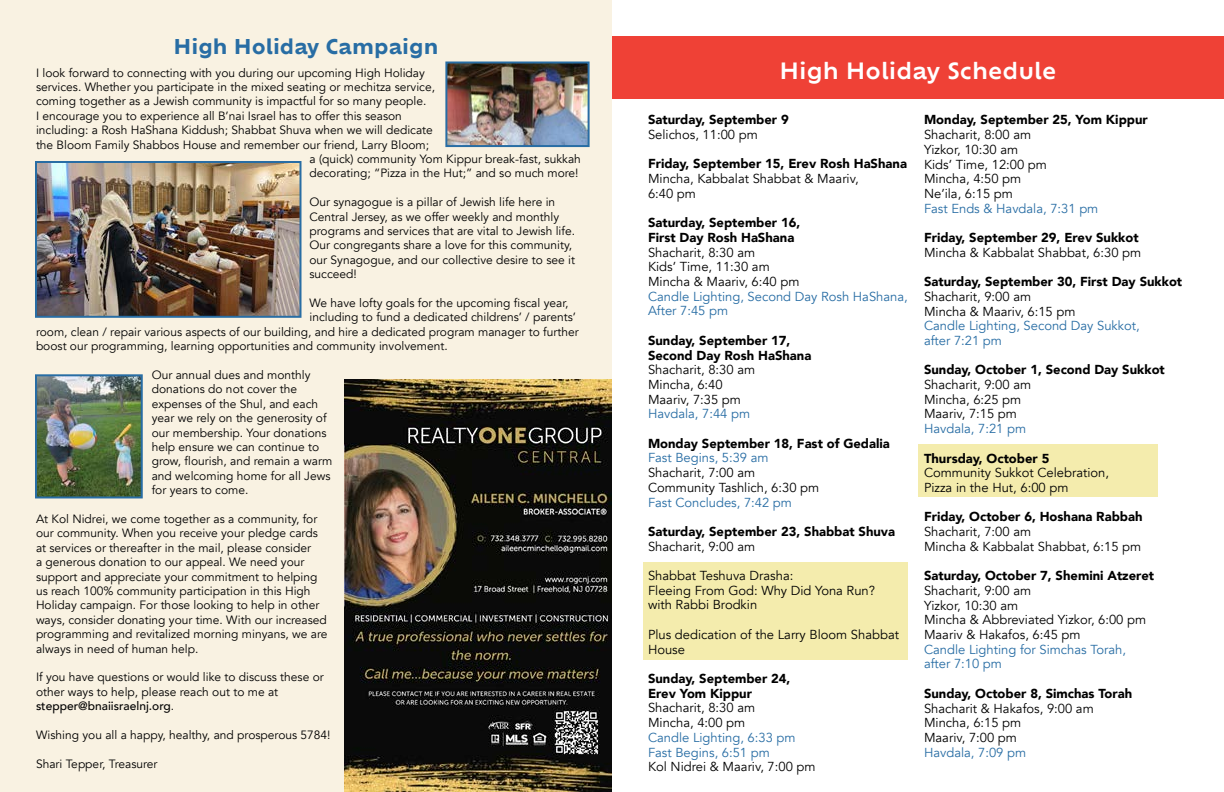
<style>
.page{position:relative;width:1224px;height:792px;background:#fff}
.page>*{position:absolute;margin:0;border:0;box-sizing:border-box;transform-origin:0 0}
.t1{font:600 22px "Ofelia Text";color:#fff}
.t2{font:700 20px "Ofelia Text";color:#286da4}
.t3{font:13px/14.7px "Avenir";color:#000}
.t4{font:900 13px/14.7px "Avenir";color:#000}
.t5{font:13px/14.7px "Avenir";color:#286da4}
.t6{font:12px/14.4px "Avenir";color:#000}
.s1{font-weight:500}
</style>
<div class="page">
<div style="left:643px;top:562px;width:264px;height:97px;background:#f4ecad"></div>
<div style="left:918px;top:445px;width:240px;height:52px;background:#f4ecad"></div>
<div style="left:612px;top:36px;width:612px;height:63px;background:#ef4136"></div>
<div style="left:0;top:0;width:612px;height:792px;background:#f9f2e2"></div>
<img style="left:345px;top:379px;width:267px;height:413px">
<img style="left:38px;top:164px;width:261px;height:151px">
<div style="left:35px;top:161px;width:267px;height:157px;border:2px solid #286da4"></div>
<img style="left:38px;top:377px;width:102px;height:118px">
<div style="left:35px;top:374px;width:108px;height:124px;border:2px solid #286da4"></div>
<img style="left:448px;top:65px;width:139px;height:79px">
<div style="left:445px;top:62px;width:145px;height:85px;border:2px solid #286da4"></div>
<h2 class="t2" style="left:174px;top:31px;width:266px">High Holiday Campaign</h2>
<p class="t6" style="left:36px;top:65px;width:390px">I look forward to connecting with you during our upcoming High Holiday</p>
<h1 class="t1" style="left:780px;top:54px;width:278px">High Holiday Schedule</h1>
<p class="t6" style="left:36px;top:80px;width:401px">services. Whether you participate in the mixed seating or mechitza service,</p>
<p class="t6" style="left:36px;top:94px;width:392px">coming together as a Jewish community is impactful for so many people.</p>
<p class="t6" style="left:36px;top:109px;width:367px">I encourage you to experience all B’nai Israel has to offer this season</p>
<p class="t6" style="left:36px;top:123px;width:398px">including: a Rosh HaShana Kiddush; Shabbat Shuva when we will dedicate</p>
<p class="t6" style="left:36px;top:137px;width:395px">the Bloom Family Shabbos House and remember our friend, Larry Bloom;</p>
<p class="t6" style="left:310px;top:152px;width:273px">a (quick) community Yom Kippur break-fast, sukkah</p>
<p class="t6" style="left:310px;top:166px;width:271px">decorating; “Pizza in the Hut;” and so much more!</p>
<p class="t6" style="left:310px;top:195px;width:267px">Our synagogue is a pillar of Jewish life here in Central Jersey, as we offer weekly and monthly programs and services that are vital to Jewish life.<br>Our congregants share a love for this community, our Synagogue, and our collective desire to see it succeed!</p>
<p class="t6" style="left:310px;top:296px;width:261px">We have lofty goals for the upcoming fiscal year,</p>
<p class="t6" style="left:310px;top:310px;width:268px">including to fund a dedicated childrens’ / parents’</p>
<p class="t6" style="left:36px;top:325px;width:544px">room, clean / repair various aspects of our building, and hire a dedicated program manager to further</p>
<p class="t6" style="left:36px;top:339px;width:413px">boost our programming, learning opportunities and community involvement.</p>
<p class="t6" style="left:152px;top:368px;width:182px">Our annual dues and monthly donations do not cover the expenses of the Shul, and each year we rely on the generosity of our membership. Your donations help ensure we can continue to grow, flourish, and remain a warm and welcoming home for all Jews for years to come.</p>
<p class="t6" style="left:36px;top:512px;width:293px">At Kol Nidrei, we come together as a community, for our community. When you receive your pledge cards at services or thereafter in the mail, please consider<br>a generous donation to our appeal. We need your support and appreciate your commitment to helping us reach 100% community participation in this High Holiday campaign. For those looking to help in other ways, consider donating your time. With our increased programming and revitalized morning minyans, we are always in need of human help.</p>
<p class="t6" style="left:36px;top:670px;width:289px">If you have questions or would like to discuss these or other ways to help, please reach out to me at <span class="s1">stepper@bnaiisraelnj.org</span>.</p>
<p class="t6" style="left:36px;top:728px;width:296px">Wishing you all a happy, healthy, and prosperous 5784!</p>
<p class="t6" style="left:36px;top:757px;width:123px">Shari Tepper, Treasurer</p>
<p class="t4" style="left:648px;top:112px;width:142px">Saturday, September 9</p>
<p class="t3" style="left:648px;top:127px;width:111px">Selichos, 11:00 pm</p>
<p class="t4" style="left:648px;top:156px;width:260px">Friday, September 15, Erev Rosh HaShana</p>
<p class="t3" style="left:648px;top:172px;width:212px">Mincha, Kabbalat Shabbat &amp; Maariv,<br>6:40 pm</p>
<p class="t4" style="left:648px;top:215px;width:154px">Saturday, September 16,<br>First Day Rosh HaShana</p>
<p class="t3" style="left:648px;top:245px;width:153px">Shacharit, 8:30 am<br>Kids’ Time, 11:30 am<br>Mincha &amp; Maariv, 6:40 pm</p>
<p class="t5" style="left:648px;top:289px;width:261px">Candle Lighting, Second Day Rosh HaShana,<br>After 7:45 pm</p>
<p class="t4" style="left:648px;top:333px;width:165px">Sunday, September 17,<br>Second Day Rosh HaShana</p>
<p class="t3" style="left:648px;top:363px;width:109px">Shacharit, 8:30 am<br>Mincha, 6:40<br>Maariv, 7:35 pm</p>
<p class="t5" style="left:648px;top:407px;width:104px">Havdala, 7:44 pm</p>
<p class="t4" style="left:648px;top:436px;width:243px">Monday September 18, Fast of Gedalia</p>
<p class="t5" style="left:648px;top:451px;width:122px">Fast Begins, 5:39 am</p>
<p class="t3" style="left:648px;top:466px;width:173px">Shacharit, 7:00 am<br>Community Tashlich, 6:30 pm</p>
<p class="t5" style="left:648px;top:495px;width:146px">Fast Concludes, 7:42 pm</p>
<p class="t4" style="left:648px;top:524px;width:249px">Saturday, September 23, Shabbat Shuva</p>
<p class="t3" style="left:648px;top:539px;width:109px">Shacharit, 9:00 am</p>
<p class="t3" style="left:648px;top:568px;width:229px">Shabbat Teshuva Drasha:<br>Fleeing From God: Why Did Yona Run? with Rabbi Brodkin</p>
<p class="t3" style="left:648px;top:627px;width:253px">Plus dedication of the Larry Bloom Shabbat<br>House</p>
<p class="t4" style="left:648px;top:671px;width:144px">Sunday, September 24,<br>Erev Yom Kippur</p>
<p class="t3" style="left:648px;top:701px;width:109px">Shacharit, 8:30 am<br>Mincha, 4:00 pm</p>
<p class="t5" style="left:648px;top:730px;width:149px">Candle Lighting, 6:33 pm<br>Fast Begins, 6:51 pm</p>
<p class="t3" style="left:648px;top:760px;width:169px">Kol Nidrei &amp; Maariv, 7:00 pm</p>
<p class="t4" style="left:924px;top:112px;width:225px">Monday, September 25, Yom Kippur</p>
<p class="t3" style="left:924px;top:128px;width:124px">Shacharit, 8:00 am<br>Yizkor, 10:30 am<br>Kids’ Time, 12:00 pm<br>Mincha, 4:50 pm<br>Ne’ila, 6:15 pm</p>
<p class="t5" style="left:924px;top:201px;width:176px">Fast Ends &amp; Havdala, 7:31 pm</p>
<p class="t4" style="left:924px;top:230px;width:216px">Friday, September 29, Erev Sukkot</p>
<p class="t3" style="left:924px;top:245px;width:219px">Mincha &amp; Kabbalat Shabbat, 6:30 pm</p>
<p class="t4" style="left:924px;top:274px;width:260px">Saturday, September 30, First Day Sukkot</p>
<p class="t3" style="left:924px;top:289px;width:153px">Shacharit, 9:00 am<br>Mincha &amp; Maariv, 6:15 pm</p>
<p class="t5" style="left:924px;top:319px;width:217px">Candle Lighting, Second Day Sukkot, after 7:21 pm</p>
<p class="t4" style="left:924px;top:362px;width:242px">Sunday, October 1, Second Day Sukkot</p>
<p class="t3" style="left:924px;top:377px;width:109px">Shacharit, 9:00 am<br>Mincha, 6:25 pm<br>Maariv, 7:15 pm</p>
<p class="t5" style="left:924px;top:422px;width:104px">Havdala, 7:21 pm</p>
<p class="t4" style="left:924px;top:450px;width:127px">Thursday, October 5</p>
<p class="t3" style="left:924px;top:466px;width:187px">Community Sukkot Celebration,<br>Pizza in the Hut, 6:00 pm</p>
<p class="t4" style="left:924px;top:509px;width:220px">Friday, October 6, Hoshana Rabbah</p>
<p class="t3" style="left:924px;top:525px;width:219px">Shacharit, 7:00 am<br>Mincha &amp; Kabbalat Shabbat, 6:15 pm</p>
<p class="t4" style="left:924px;top:568px;width:232px">Saturday, October 7, Shemini Atzeret</p>
<p class="t3" style="left:924px;top:583px;width:224px">Shacharit, 9:00 am<br>Yizkor, 10:30 am<br>Mincha &amp; Abbreviated Yizkor, 6:00 pm<br>Maariv &amp; Hakafos, 6:45 pm</p>
<p class="t5" style="left:924px;top:642px;width:203px">Candle Lighting for Simchas Torah, after 7:10 pm</p>
<p class="t4" style="left:924px;top:686px;width:210px">Sunday, October 8, Simchas Torah</p>
<p class="t3" style="left:924px;top:701px;width:171px">Shacharit &amp; Hakafos, 9:00 am<br>Mincha, 6:15 pm<br>Maariv, 7:00 pm</p>
<p class="t5" style="left:924px;top:745px;width:104px">Havdala, 7:09 pm</p>
</div>
